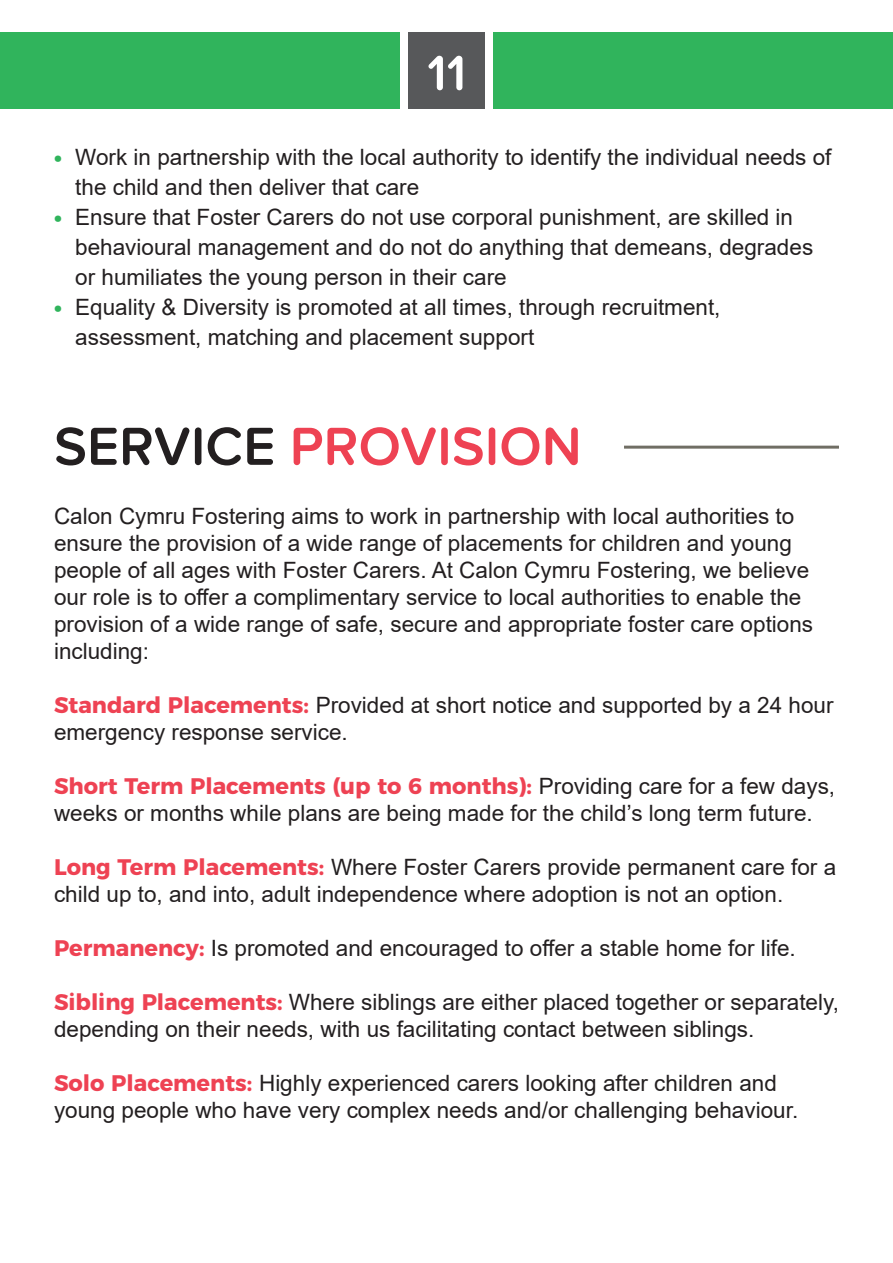
<style>
.page{position:relative;width:893px;height:1263px;background:#fff}
.page>*{position:absolute;margin:0;border:0;box-sizing:border-box;transform-origin:0 0}
.t1{font:600 55.5px "Proxima Nova Soft";color:#ee4253}
.t2{font:600 51px "Proxima Nova Soft";color:#fff}
.t3{font:22.5px/27px "Arial";color:#231f20}
.t4{font:700 22.5px "Montserrat";color:#ee4253}
.s1{font-family:"Montserrat";font-weight:800;color:#30b45c}
.s2{color:#231f20}
.s3{font-family:"Montserrat";font-weight:700;color:#ee4253}
.s4{font-family:"Arial";font-weight:400;color:#231f20}
</style>
<div class="page">
<div style="left:0;top:32px;width:400px;height:76px;background:#30b45c"></div>
<div style="left:494px;top:32px;width:399px;height:76px;background:#30b45c"></div>
<div style="left:408px;top:32px;width:77px;height:76px;background:#57585a"></div>
<hr style="left:624px;top:446px;width:215px;height:3px;background:#706e64">
<h2 class="t2" style="left:427px;top:44px;width:41px">11</h2>
<p class="t3" style="left:75px;top:142px;width:758px;line-height:30px;text-indent:-21px"><span class="s1">•</span> Work in partnership with the local authority to identify the individual needs of the child and then deliver that care</p>
<p class="t3" style="left:75px;top:202px;width:739px;line-height:30px;text-indent:-21px"><span class="s1">•</span> Ensure that Foster Carers do not use corporal punishment, are skilled in behavioural management and do not do anything that demeans, degrades or humiliates the young person in their care</p>
<p class="t3" style="left:75px;top:292px;width:647px;line-height:30px;text-indent:-21px"><span class="s1">•</span> Equality &amp; Diversity is promoted at all times, through recruitment, assessment, matching and placement support</p>
<h1 class="t1" style="left:54px;top:414px;width:529px"><span class="s2">SERVICE</span> PROVISION</h1>
<p class="t3" style="left:54px;top:502px;width:761px">Calon Cymru Fostering aims to work in partnership with local authorities to ensure the provision of a wide range of placements for children and young people of all ages with Foster Carers. At Calon Cymru Fostering, we believe our role is to offer a complimentary service to local authorities to enable the provision of a wide range of safe, secure and appropriate foster care options including:</p>
<p class="t3" style="left:54px;top:691px;width:781px"><span class="s3">Standard Placements:</span> Provided at short notice and supported by a 24 hour emergency response service.</p>
<p class="t4" style="left:54px;top:767px;width:783px">Short Term Placements (up to 6 months): <span class="s4">Providing care for a few days,</span></p>
<p class="t3" style="left:54px;top:799px;width:760px">weeks or months while plans are being made for the child’s long term future.</p>
<p class="t3" style="left:54px;top:853px;width:784px"><span class="s3">Long Term Placements:</span> Where Foster Carers provide permanent care for a child up to, and into, adult independence where adoption is not an option.</p>
<p class="t3" style="left:54px;top:934px;width:743px"><span class="s3">Permanency:</span> Is promoted and encouraged to offer a stable home for life.</p>
<p class="t3" style="left:54px;top:988px;width:786px"><span class="s3">Sibling Placements:</span> Where siblings are either placed together or separately, depending on their needs, with us facilitating contact between siblings.</p>
<p class="t3" style="left:54px;top:1069px;width:746px"><span class="s3">Solo Placements:</span> Highly experienced carers looking after children and young people who have very complex needs and/or challenging behaviour.</p>
</div>
